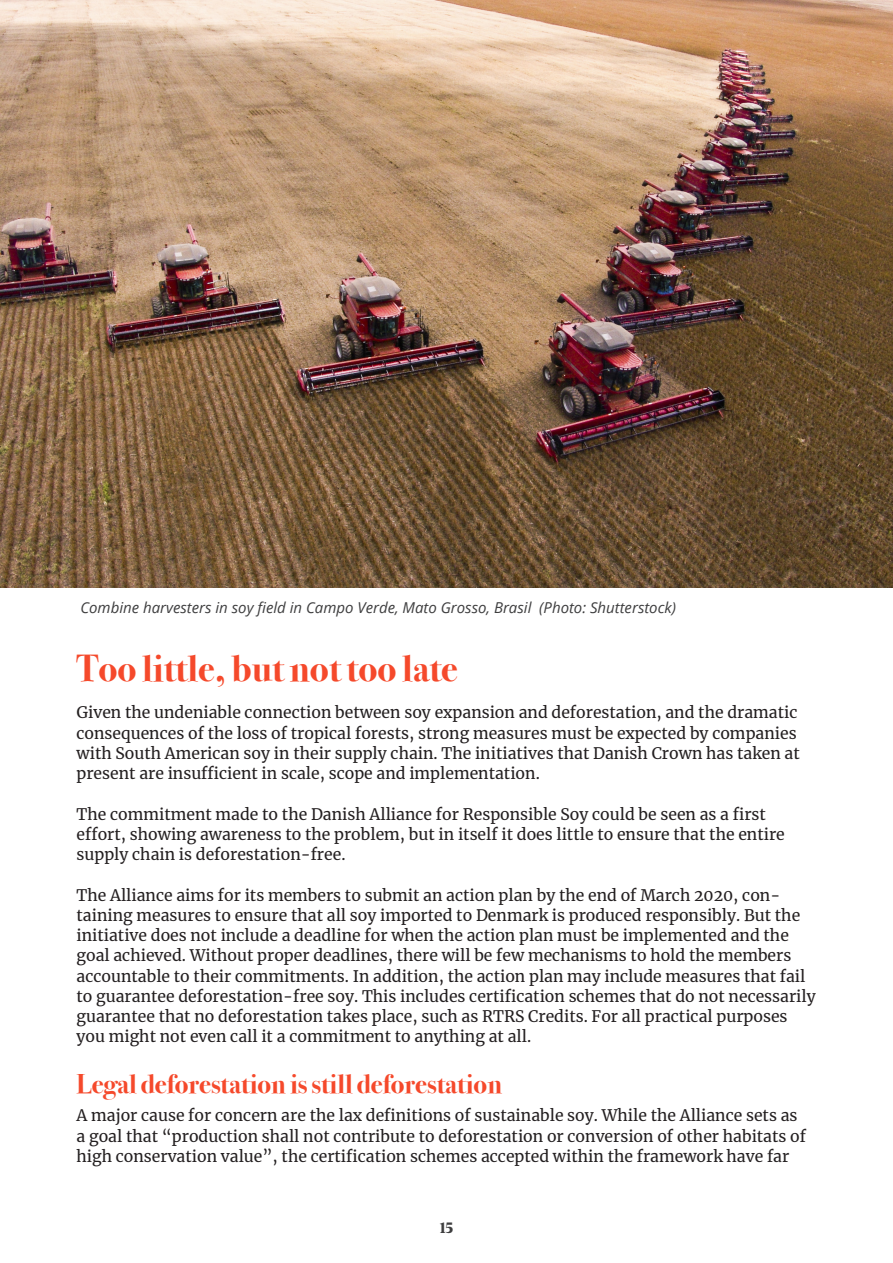
<style>
.page{position:relative;width:893px;height:1263px;background:#fff}
.page>*{position:absolute;margin:0;border:0;box-sizing:border-box;transform-origin:0 0}
.t1{font:700 37.5px "Bodoni Svty Two ITCTT";color:#f5492b}
.t2{font:700 27px "Bodoni Svty Two ITCTT";color:#f5492b}
.t3{font:15.75px/20.2px "Merriweather";color:#231f20}
.t4{font:italic 15px "Open Sans";color:#3e3e3f}
.t5{font:700 15px "Danish Crown Display";color:#3e3e3f}
</style>
<div class="page">
<img style="left:0;top:0;width:893px;height:587px">
<p class="t4" style="left:80px;top:597px;width:597px">Combine harvesters in soy field in Campo Verde, Mato Grosso, Brasil (Photo: Shutterstock)</p>
<h1 class="t1" style="left:77px;top:646px;width:383px">Too little, but not too late</h1>
<p class="t3" style="left:77px;top:702px;width:725px">Given the undeniable connection between soy expansion and deforestation, and the dramatic consequences of the loss of tropical forests, strong measures must be expected by companies with South American soy in their supply chain. The initiatives that Danish Crown has taken at present are insufficient in scale, scope and implementation.</p>
<p class="t3" style="left:77px;top:804px;width:710px">The commitment made to the Danish Alliance for Responsible Soy could be seen as a first effort, showing awareness to the problem, but in itself it does little to ensure that the entire supply chain is deforestation-free.</p>
<p class="t3" style="left:77px;top:885px;width:741px">The Alliance aims for its members to submit an action plan by the end of March 2020, con&shy;taining measures to ensure that all soy imported to Denmark is produced responsibly. But the initiative does not include a deadline for when the action plan must be implemented and the goal achieved. Without proper deadlines, there will be few mechanisms to hold the members accountable to their commitments. In addition, the action plan may include measures that fail to guarantee deforestation-free soy. This includes certification schemes that do not necessarily guarantee that no deforestation takes place, such as RTRS Credits. For all practical purposes you might not even call it a commitment to anything at all.</p>
<h2 class="t2" style="left:77px;top:1067px;width:427px">Legal deforestation is still deforestation</h2>
<p class="t3" style="left:77px;top:1105px;width:731px">A major cause for concern are the lax definitions of sustainable soy. While the Alliance sets as a goal that “production shall not contribute to deforestation or conversion of other habitats of high conservation value”, the certification schemes accepted within the framework have far</p>
<p class="t5" style="left:440px;top:1218px;width:15px">15</p>
</div>
